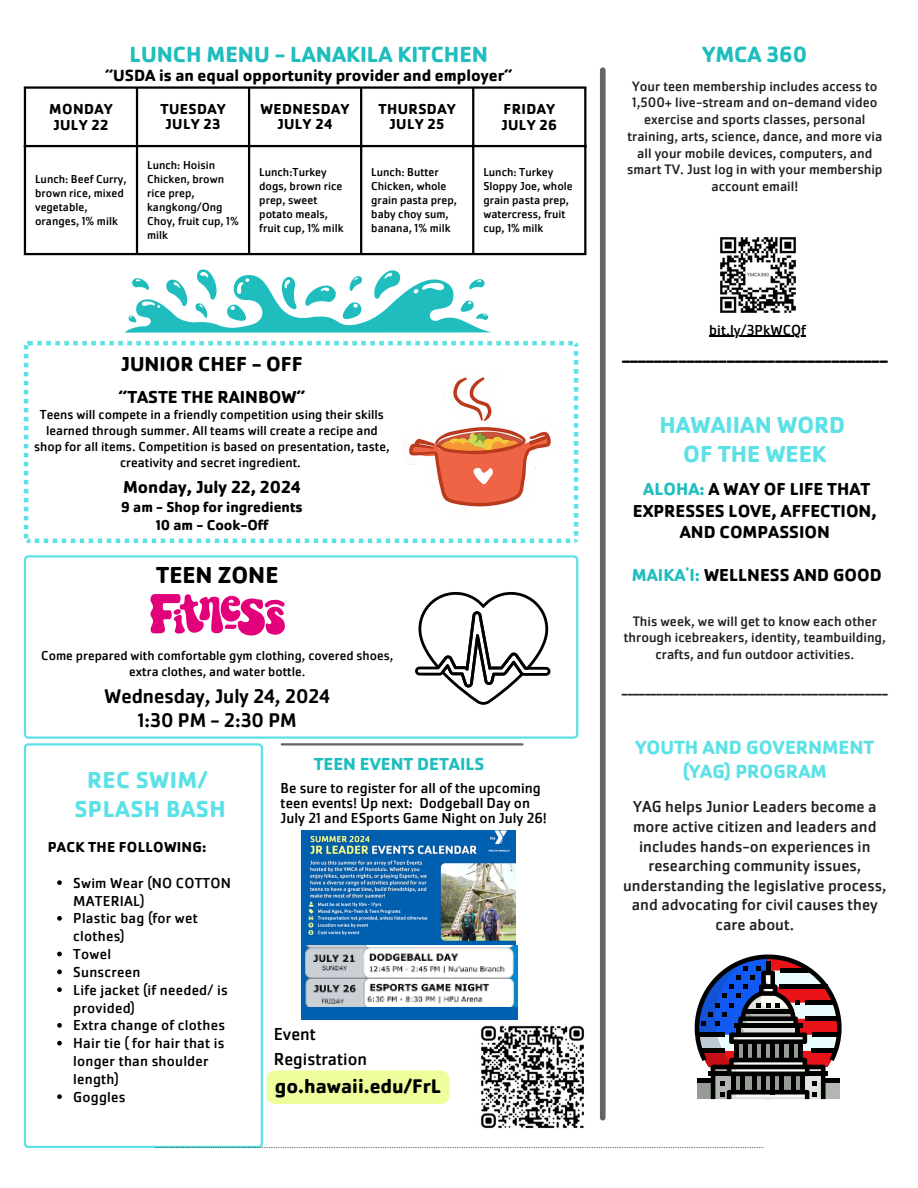
<style>
.page{position:relative;width:918px;height:1188px;background:#fff}
.page>*{position:absolute;margin:0;border:0;box-sizing:border-box;transform-origin:0 0}
.t1{font:700 24px/28.7px "Cachet Pro";color:#5ce1e6;text-align:center}
.t2{font:700 24px "Cachet Pro";color:#000}
.t3{font:700 22.8px "Cachet Pro";color:#20bdbe}
.t4{font:700 21px "Cachet Pro";color:#000}
.t5{font:500 20.55px/24.5px "Cachet Pro";color:#000;text-align:center}
.t6{font:700 20.55px "Cachet Pro";color:#000}
.t7{font:700 19.8px "Cachet Pro";color:#000}
.t8{font:700 19.8px/23.4px "Cachet Pro";color:#5ce1e6;text-align:center}
.t9{font:700 18px/21.5px "Cachet Pro";color:#000;text-align:center}
.t10{font:18px/24.8px "Cachet Pro";color:#000}
.t11{font:700 18px "Cachet Pro";color:#20bdbe}
.t12{font:700 16.8px "Cachet Pro";color:#000}
.t13{font:16.5px/19.6px "Cachet Pro";color:#231f20;text-align:center}
.t14{font:15px/17.9px "Cachet Pro";letter-spacing:.015em;color:#000}
.t15{font:700 15px "Cachet Pro";letter-spacing:.03em;color:#000}
.t16{font:700 15px/17.9px "Cachet Pro";color:#000;text-align:center}
.t17{font:14.25px/16.8px "Cachet Pro";color:#231f20;text-align:center}
.t18{font:700 14.25px "Cachet Pro";color:#231f20}
.t19{font:13.5px/16px "Cachet Pro";color:#000;text-align:center}
.t20{font:12px/14px "Cachet Pro";color:#000}
.s1{color:#20bdbe}
</style>
<div class="page">
<svg style="left:24px;top:743px;width:239px;height:405px"></svg>
<svg style="left:155px;top:1147px;width:608px;height:1px"></svg>
<div style="left:600px;top:70px;width:6px;height:1048px;background:#636466"></div>
<img style="left:720px;top:237px;width:76px;height:76px">
<hr style="left:24px;top:89px;width:2px;height:164px;background:#000">
<hr style="left:136px;top:89px;width:2px;height:164px;background:#000">
<hr style="left:248px;top:89px;width:2px;height:164px;background:#000">
<hr style="left:360px;top:89px;width:2px;height:164px;background:#000">
<hr style="left:472px;top:89px;width:2px;height:164px;background:#000">
<hr style="left:584px;top:89px;width:2px;height:164px;background:#000">
<hr style="left:24px;top:86px;width:562px;height:3px;background:#000">
<hr style="left:24px;top:145px;width:562px;height:2px;background:#000">
<hr style="left:24px;top:253px;width:562px;height:2px;background:#000">
<svg style="left:24px;top:341px;width:554px;height:202px"></svg>
<svg style="left:24px;top:555px;width:554px;height:184px"></svg>
<svg style="left:695px;top:955px;width:147px;height:144px"></svg>
<svg style="left:150px;top:594px;width:135px;height:42px"></svg>
<svg style="left:415px;top:592px;width:136px;height:113px"></svg>
<img style="left:394px;top:368px;width:168px;height:149px">
<svg style="left:125px;top:269px;width:365px;height:63px"></svg>
<img style="left:301px;top:831px;width:215px;height:177px">
<img style="left:302px;top:946px;width:215px;height:62px">
<hr style="left:282px;top:743px;width:241px;height:3px;background:#636466">
<img style="left:478px;top:1024px;width:109px;height:106px;border-radius:9px">
<hr style="left:709px;top:336px;width:97px;height:1px;background:#000">
<svg style="left:57px;top:880px;width:5px;height:5px"></svg>
<svg style="left:57px;top:916px;width:5px;height:5px"></svg>
<svg style="left:57px;top:952px;width:5px;height:4px"></svg>
<svg style="left:57px;top:969px;width:5px;height:5px"></svg>
<svg style="left:57px;top:987px;width:5px;height:5px"></svg>
<svg style="left:57px;top:1023px;width:5px;height:5px"></svg>
<svg style="left:57px;top:1041px;width:5px;height:5px"></svg>
<svg style="left:57px;top:1094px;width:5px;height:5px"></svg>
<div style="left:301px;top:1008px;width:216px;height:12px;background:#0060af"></div>
<div style="left:267px;top:1070px;width:182px;height:34px;background:#ecff9a;border-radius:8px"></div>
<p class="t3" style="left:129px;top:40px;width:360px">LUNCH MENU - LANAKILA KITCHEN</p>
<p class="t12" style="left:105px;top:65px;width:409px">“USDA is an equal opportunity provider and employer”</p>
<p class="t15" style="left:49px;top:99px;width:65px">MONDAY</p>
<p class="t15" style="left:53px;top:115px;width:56px">JULY 22</p>
<p class="t20" style="left:35px;top:172px;width:93px">Lunch: Beef Curry, brown rice, mixed vegetable, oranges, 1% milk</p>
<h5 class="t15" style="left:160px;top:100px;width:67px">TUESDAY</h5>
<p class="t15" style="left:166px;top:115px;width:57px">JULY 23</p>
<p class="t15" style="left:260px;top:100px;width:90px">WEDNESDAY</p>
<p class="t15" style="left:277px;top:115px;width:57px">JULY 24</p>
<p class="t15" style="left:379px;top:100px;width:78px">THURSDAY</p>
<p class="t15" style="left:390px;top:115px;width:56px">JULY 25</p>
<p class="t15" style="left:504px;top:99px;width:53px">FRIDAY</p>
<p class="t15" style="left:501px;top:115px;width:57px">JULY 26</p>
<p class="t20" style="left:147px;top:158px;width:93px">Lunch: Hoisin<br>Chicken, brown rice prep, kangkong/Ong<br>Choy, fruit cup, 1% milk</p>
<p class="t20" style="left:259px;top:165px;width:86px">Lunch:Turkey dogs, brown rice prep, sweet potato meals, fruit cup, 1% milk</p>
<p class="t20" style="left:371px;top:165px;width:87px">Lunch: Butter<br>Chicken, whole grain pasta prep, baby choy sum, banana, 1% milk</p>
<p class="t20" style="left:483px;top:165px;width:91px">Lunch: Turkey<br>Sloppy Joe, whole grain pasta prep, watercress, fruit cup, 1% milk</p>
<h3 class="t4" style="left:121px;top:351px;width:183px">JUNIOR CHEF - OFF</h3>
<p class="t9" style="left:119px;top:386px;width:188px">“TASTE THE RAINBOW”</p>
<p class="t19" style="left:34px;top:407px;width:357px">Teens will compete in a friendly competition using their skills learned through summer. All teams will create a recipe and shop for all items. Competition is based on presentation, taste, creativity and secret ingredient.</p>
<p class="t9" style="left:123px;top:477px;width:179px">Monday, July 22, 2024</p>
<p class="t16" style="left:121px;top:498px;width:183px">9 am - Shop for ingredients<br>10 am - Cook-Off</p>
<p class="t2" style="left:156px;top:560px;width:124px">TEEN ZONE</p>
<p class="t19" style="left:41px;top:647px;width:354px">Come prepared with comfortable gym clothing, covered shoes, extra clothes, and water bottle.</p>
<h1 class="t5" style="left:105px;top:684px;width:227px">Wednesday, July 24, 2024<br>1:30 PM - 2:30 PM</h1>
<h3 class="t1" style="left:75px;top:766px;width:153px;line-height:29.1px">REC SWIM/<br>SPLASH BASH</h3>
<p class="t15" style="left:48px;top:838px;width:160px">PACK THE FOLLOWING:</p>
<p class="t14" style="left:73px;top:874px;width:159px">Swim Wear (NO COTTON<br>MATERIAL)</p>
<h1 class="t14" style="left:73px;top:909px;width:126px">Plastic bag (for wet clothes)</h1>
<h6 class="t14" style="left:73px;top:945px;width:39px">Towel</h6>
<p class="t14" style="left:73px;top:963px;width:69px">Sunscreen</p>
<p class="t14" style="left:73px;top:981px;width:156px">Life jacket (if needed/ is provided)</p>
<p class="t14" style="left:73px;top:1016px;width:153px">Extra change of clothes</p>
<p class="t14" style="left:73px;top:1034px;width:153px">Hair tie ( for hair that is longer than shoulder length)</p>
<p class="t14" style="left:73px;top:1088px;width:54px">Goggles</p>
<p class="t11" style="left:314px;top:752px;width:172px">TEEN EVENT DETAILS</p>
<h4 class="t14" style="left:281px;top:781px;width:268px;line-height:14.7px">Be sure to register for all of the upcoming teen events! Up next: Dodgeball Day on<br>July 21 and ESports Game Night on July 26!</h4>
<p class="t10" style="left:274px;top:1021px;width:95px">Event<br>Registration</p>
<p class="t6" style="left:275px;top:1073px;width:168px">go.hawaii.edu/FrL</p>
<h2 class="t3" style="left:703px;top:40px;width:106px">YMCA 360</h2>
<p class="t17" style="left:627px;top:78px;width:257px">Your teen membership includes access to 1,500+ live-stream and on-demand video exercise and sports classes, personal training, arts, science, dance, and more via all your mobile devices, computers, and smart TV. Just log in with your membership account email!</p>
<p class="t14" style="left:709px;top:321px;width:98px">bit.ly/3PkWCQf</p>
<h3 class="t7" style="left:622px;top:339px;width:267px">_________________________________</h3>
<h1 class="t1" style="left:659px;top:411px;width:187px">HAWAIIAN WORD<br>OF THE WEEK</h1>
<p class="t9" style="left:633px;top:478px;width:245px"><span class="s1">ALOHA:</span> A WAY OF LIFE THAT<br>EXPRESSES LOVE, AFFECTION,<br>AND COMPASSION</p>
<p class="t9" style="left:632px;top:564px;width:251px"><span class="s1">MAIKA'I:</span> WELLNESS AND GOOD</p>
<p class="t17" style="left:624px;top:612px;width:264px">This week, we will get to know each other through icebreakers, identity, teambuilding, crafts, and fun outdoor activities.</p>
<p class="t18" style="left:622px;top:679px;width:267px">______________________________________________</p>
<h3 class="t8" style="left:635px;top:736px;width:240px">YOUTH AND GOVERNMENT (YAG) PROGRAM</h3>
<p class="t13" style="left:623px;top:797px;width:265px">YAG helps Junior Leaders become a more active citizen and leaders and includes hands-on experiences in researching community issues, understanding the legislative process, and advocating for civil causes they care about.</p>
</div>
